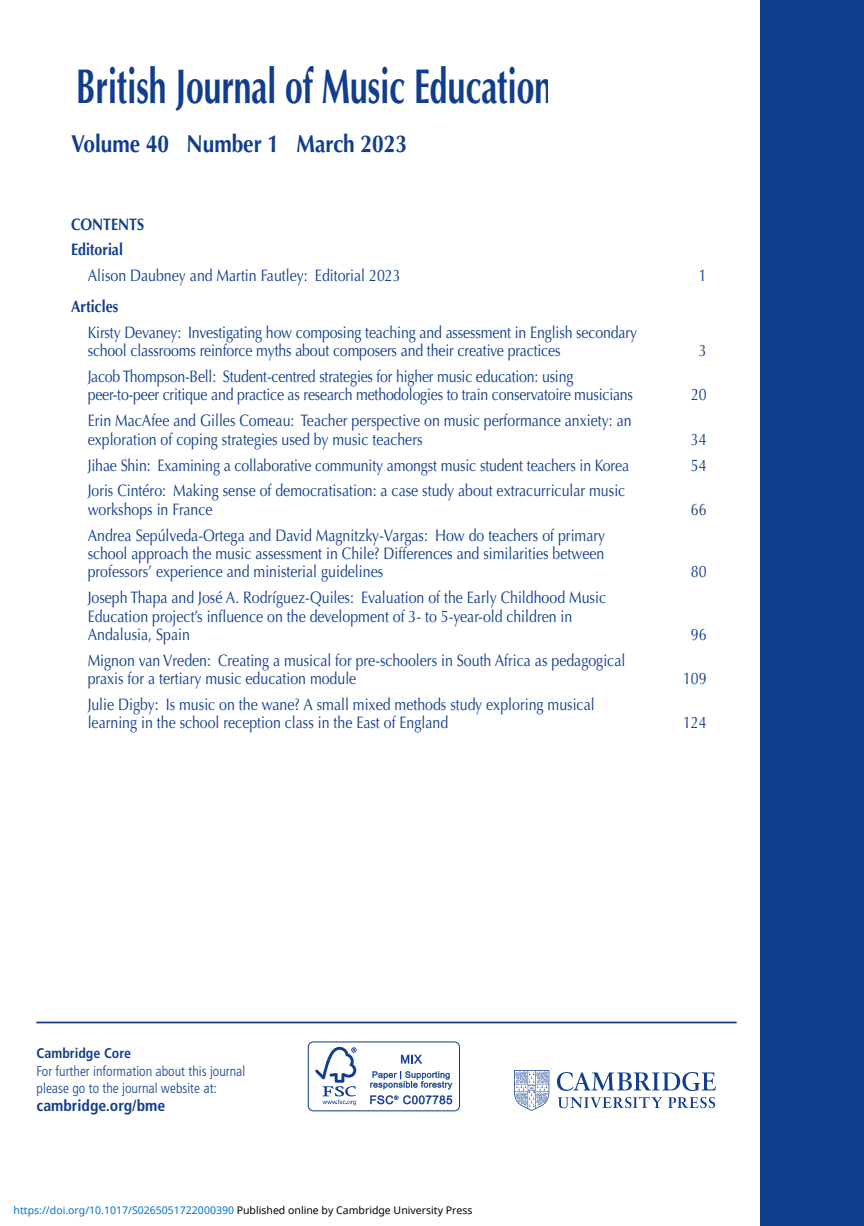
<style>
.page{position:relative;width:864px;height:1226px;background:#fff}
.page>*{position:absolute;margin:0;border:0;box-sizing:border-box;transform-origin:0 0}
.t1{font:700 49px "Optima";color:#103d8c;scale:.65 1}
.t2{font:700 24.5px "Optima LT Std";color:#103d8c;scale:.85 1}
.t3{font:16.62px/18.4px "Optima LT Std";color:#103d8c;scale:.85 1}
.t4{font:700 16.62px/25.9px "Optima LT Std";color:#103d8c;scale:.85 1}
.t5{font:700 condensed 15.75px "Frutiger LT Std";color:#103d8c}
.t6{font:300 condensed 14px/17.5px "Frutiger LT Std";color:#103d8c}
.t7{font:700 condensed 14px "Frutiger LT Std";color:#103d8c}
.t8{font:10.5px "Noto Sans";color:#0172cf}
.s1{color:#000}
</style>
<div class="page">
<div style="left:759px;top:0;width:101px;height:1225px;background:#103d8c"></div>
<hr style="left:861px;top:0;width:2px;height:1225px;background:#103d8c">
<hr style="left:36px;top:1021px;width:700px;height:2px;background:#103d8c">
<img style="left:514px;top:1070px;width:200px;height:40px">
<svg style="left:307px;top:1041px;width:153px;height:70px"></svg>
<h1 class="t1" style="left:76px;top:55px;width:733px">British Journal of Music Education</h1>
<h2 class="t2" style="left:71px;top:130px;width:396px">Volume 40 Number 1 March 2023</h2>
<p class="t4" style="left:71px;top:211px;width:87px">CONTENTS<br>Editorial</p>
<p class="t3" style="left:88px;top:267px;width:369px">Alison Daubney and Martin Fautley: Editorial 2023</p>
<p class="t3" style="left:698px;top:267px;width:11px">1</p>
<p class="t4" style="left:71px;top:294px;width:57px">Articles</p>
<p class="t3" style="left:88px;top:323px;width:647px">Kirsty Devaney: Investigating how composing teaching and assessment in English secondary school classrooms reinforce myths about composers and their creative practices</p>
<p class="t3" style="left:698px;top:341px;width:11px">3</p>
<p class="t3" style="left:88px;top:367px;width:642px">Jacob Thompson-Bell: Student-centred strategies for higher music education: using peer-to-peer critique and practice as research methodologies to train conservatoire musicians</p>
<p class="t3" style="left:88px;top:411px;width:641px">Erin MacAfee and Gilles Comeau: Teacher perspective on music performance anxiety: an exploration of coping strategies used by music teachers</p>
<p class="t3" style="left:691px;top:386px;width:20px">20</p>
<p class="t3" style="left:690px;top:430px;width:20px">34</p>
<p class="t3" style="left:88px;top:456px;width:638px">Jihae Shin: Examining a collaborative community amongst music student teachers in Korea</p>
<p class="t3" style="left:690px;top:456px;width:20px">54</p>
<p class="t3" style="left:88px;top:481px;width:633px">Joris Cintéro: Making sense of democratisation: a case study about extracurricular music workshops in France</p>
<p class="t3" style="left:690px;top:500px;width:20px">66</p>
<p class="t3" style="left:88px;top:526px;width:610px;text-align:justify">Andrea Sepúlveda-Ortega and David Magnitzky-Vargas: How do teachers of primary school approach the music assessment in Chile? Differences and similarities between professors’ experience and ministerial guidelines</p>
<p class="t3" style="left:88px;top:588px;width:611px">Joseph Thapa and José A. Rodríguez-Quiles: Evaluation of the Early Childhood Music<br>Education project’s influence on the development of 3- to 5-year-old children in<br>Andalusia, Spain</p>
<p class="t3" style="left:88px;top:651px;width:633px">Mignon van Vreden: Creating a musical for pre-schoolers in South Africa as pedagogical praxis for a tertiary music education module</p>
<p class="t3" style="left:88px;top:695px;width:597px">Julie Digby: Is music on the wane? A small mixed methods study exploring musical learning in the school reception class in the East of England</p>
<p class="t3" style="left:690px;top:562px;width:20px">80</p>
<p class="t3" style="left:690px;top:625px;width:20px">96</p>
<p class="t3" style="left:682px;top:669px;width:29px">109</p>
<p class="t3" style="left:682px;top:713px;width:29px">124</p>
<p class="t7" style="left:37px;top:1044px;width:96px">Cambridge Core</p>
<p class="t6" style="left:37px;top:1062px;width:210px">For further information about this journal please go to the journal website at:</p>
<p class="t5" style="left:37px;top:1095px;width:130px">cambridge.org/bme</p>
<p class="t8" style="left:14px;top:1202px;width:460px">https://doi.org/10.1017/S0265051722000390 <span class="s1">Published online by Cambridge University Press</span></p>
</div>
